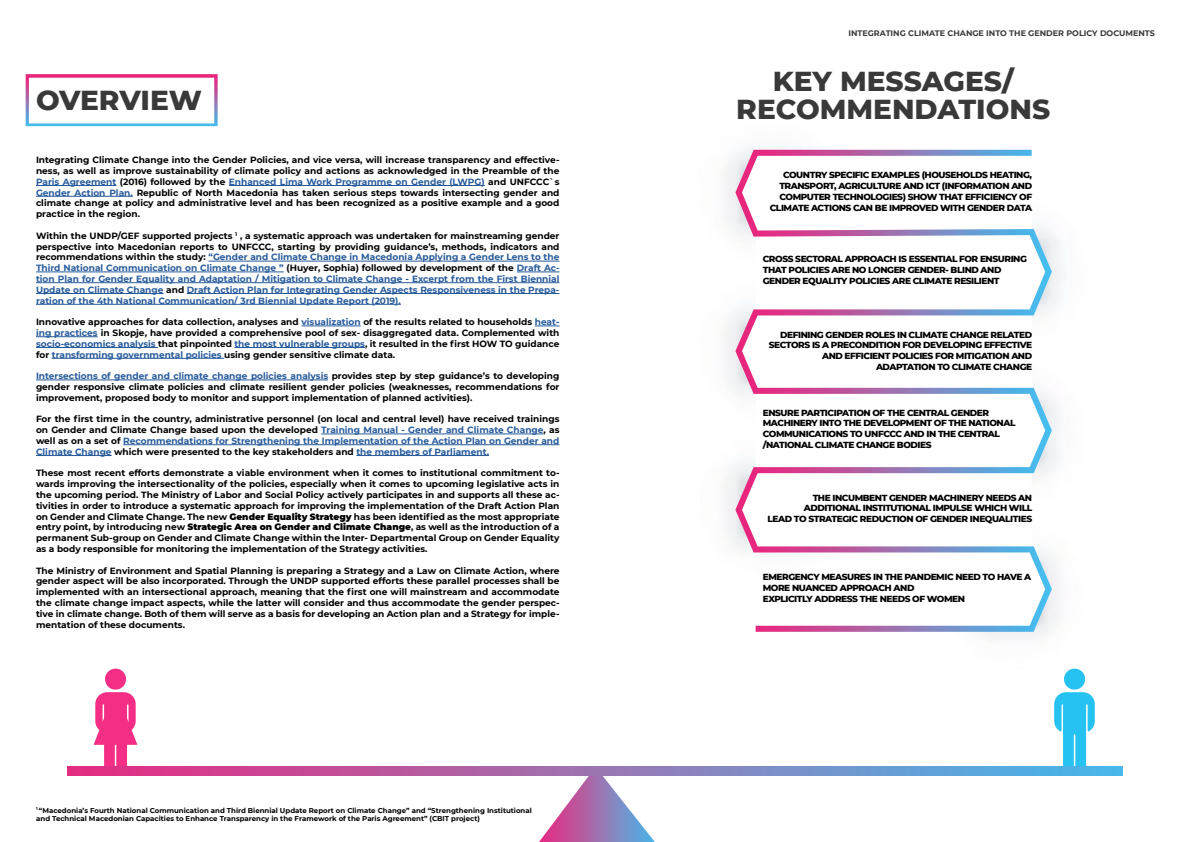
<style>
.page{position:relative;width:1191px;height:842px;background:#fff}
.page>*{position:absolute;margin:0;border:0;box-sizing:border-box;transform-origin:0 0}
.t1{font:800 28px/28px "Montserrat";color:#393939;text-align:center}
.t2{font:700 9px/10.8px "Montserrat";color:#000;text-align:justify}
.t3{font:800 9px/10.8px "Montserrat";letter-spacing:-.05em;color:#000;text-align:right}
.t4{font:700 9px/10.8px "Montserrat";color:#275b9b;text-align:justify}
.t5{font:700 8px "Montserrat";color:#393939}
.t6{font:700 7px/8.4px "Montserrat";color:#000}
.s1{color:#275b9b}
.s2{color:#000}
.s3{font-weight:900}
</style>
<div class="page">
<img style="left:940px;top:195px;width:152px;height:152px;border-radius:76px">
<img style="left:937px;top:357px;width:153px;height:153px;border-radius:76px">
<svg style="left:735px;top:150px;width:316px;height:482px"></svg>
<hr style="left:36px;top:185px;width:80px;height:1px;background:#275b9b">
<hr style="left:229px;top:185px;width:256px;height:1px;background:#275b9b">
<hr style="left:36px;top:196px;width:97px;height:1px;background:#275b9b">
<hr style="left:208px;top:261px;width:351px;height:1px;background:#275b9b">
<hr style="left:36px;top:272px;width:248px;height:1px;background:#275b9b">
<hr style="left:517px;top:272px;width:42px;height:1px;background:#275b9b">
<hr style="left:36px;top:282px;width:523px;height:1px;background:#275b9b">
<hr style="left:36px;top:293px;width:128px;height:1px;background:#275b9b">
<hr style="left:187px;top:293px;width:372px;height:1px;background:#275b9b">
<hr style="left:36px;top:304px;width:365px;height:1px;background:#275b9b">
<hr style="left:301px;top:326px;width:60px;height:1px;background:#275b9b">
<svg style="left:535px;top:326px;width:24px;height:1px"></svg>
<hr style="left:36px;top:336px;width:62px;height:1px;background:#275b9b">
<hr style="left:36px;top:347px;width:122px;height:1px;background:#275b9b">
<hr style="left:234px;top:347px;width:131px;height:1px;background:#275b9b">
<hr style="left:52px;top:358px;width:172px;height:1px;background:#275b9b">
<hr style="left:36px;top:380px;width:292px;height:1px;background:#275b9b">
<hr style="left:321px;top:434px;width:222px;height:1px;background:#275b9b">
<hr style="left:123px;top:444px;width:436px;height:1px;background:#275b9b">
<hr style="left:36px;top:455px;width:76px;height:1px;background:#275b9b">
<hr style="left:356px;top:455px;width:133px;height:1px;background:#275b9b">
<svg style="left:539px;top:775px;width:116px;height:67px"></svg>
<svg style="left:26px;top:74px;width:192px;height:52px"></svg>
<svg style="left:1054px;top:692px;width:40px;height:75px"></svg>
<div style="left:1064px;top:669px;width:21px;height:21px;background:#26c2f2;border-radius:50%"></div>
<div style="left:105px;top:669px;width:21px;height:21px;background:#f52e85;border-radius:50%"></div>
<svg style="left:94px;top:692px;width:43px;height:75px"></svg>
<svg style="left:68px;top:767px;width:1054px;height:8px"></svg>
<h1 class="t1" style="left:36px;top:85px;width:167px">OVERVIEW</h1>
<p class="t2" style="left:36px;top:154px;width:525px">Integrating Climate Change into the Gender Policies, and vice versa, will increase transparency and effective&shy;ness, as well as improve sustainability of climate policy and actions as acknowledged in the Preamble of the <span class="s1">Paris Agreement</span> (2016) followed by the <span class="s1">Enhanced Lima Work Programme on Gender (LWPG)</span> and UNFCCC`s <span class="s1">Gender Action Plan.</span> Republic of North Macedonia has taken serious steps towards intersecting gender and climate change at policy and administrative level and has been recognized as a positive example and a good practice in the region.</p>
<p class="t4" style="left:36px;top:230px;width:525px"><span class="s2">Within the UNDP/GEF supported projects</span> <sup>1</sup> <span class="s2">, a systematic approach was undertaken for mainstreaming gender perspective into Macedonian reports to UNFCCC, starting by providing guidance’s, methods, indicators and recommendations within the study:</span> “Gender and Climate Change in Macedonia Applying a Gender Lens to the Third National Communication on Climate Change ” <span class="s2">(Huyer, Sophia) followed by development of the</span> Draft Ac&shy;tion Plan for Gender Equality and Adaptation / Mitigation to Climate Change - Excerpt from the First Biennial Update on Climate Change <span class="s2">and</span> Draft Action Plan for Integrating Gender Aspects Responsiveness in the Prepa&shy;ration of the 4th National Communication/ 3rd Biennial Update Report (2019).</p>
<p class="t2" style="left:36px;top:316px;width:525px">Innovative approaches for data collection, analyses and <span class="s1">visualization</span> of the results related to households <span class="s1">heat&shy;ing practices</span> in Skopje, have provided a comprehensive pool of sex- disaggregated data. Complemented with <span class="s1">socio-economics analysis</span> that pinpointed <span class="s1">the most vulnerable groups</span>, it resulted in the first HOW TO guidance for <span class="s1">transforming governmental policies</span> using gender sensitive climate data.</p>
<p class="t2" style="left:36px;top:370px;width:525px"><span class="s1">Intersections of gender and climate change policies analysis</span> provides step by step guidance’s to developing gender responsive climate policies and climate resilient gender policies (weaknesses, recommendations for improvement, proposed body to monitor and support implementation of planned activities).</p>
<p class="t2" style="left:36px;top:413px;width:525px">For the first time in the country, administrative personnel (on local and central level) have received trainings on Gender and Climate Change based upon the developed <span class="s1">Training Manual - Gender and Climate Change</span>, as well as on a set of <span class="s1">Recommendations for Strengthening the Implementation of the Action Plan on Gender and Climate Change</span> which were presented to the key stakeholders and <span class="s1">the members of Parliament.</span></p>
<p class="t2" style="left:36px;top:467px;width:525px">These most recent efforts demonstrate a viable environment when it comes to institutional commitment to&shy;wards improving the intersectionality of the policies, especially when it comes to upcoming legislative acts in the upcoming period. The Ministry of Labor and Social Policy actively participates in and supports all these ac&shy;tivities in order to introduce a systematic approach for improving the implementation of the Draft Action Plan on Gender and Climate Change. The new <span class="s3">Gender Equality Strategy</span> has been identified as the most appropriate entry point, by introducing new <span class="s3">Strategic Area on Gender and Climate Change</span>, as well as the introduction of a permanent Sub-group on Gender and Climate Change within the Inter- Departmental Group on Gender Equality as a body responsible for monitoring the implementation of the Strategy activities.</p>
<p class="t2" style="left:36px;top:565px;width:525px">The Ministry of Environment and Spatial Planning is preparing a Strategy and a Law on Climate Action, where gender aspect will be also incorporated. Through the UNDP supported efforts these parallel processes shall be implemented with an intersectional approach, meaning that the first one will mainstream and accommodate the climate change impact aspects, while the latter will consider and thus accommodate the gender perspec&shy;tive in climate change. Both of them will serve as a basis for developing an Action plan and a Strategy for imple&shy;mentation of these documents.</p>
<p class="t6" style="left:36px;top:806px;width:497px"><sup>1</sup> “Macedonia’s Fourth National Communication and Third Biennial Update Report on Climate Change” and “Strengthening Institutional and Technical Macedonian Capacities to Enhance Transparency in the Framework of the Paris Agreement” (CBIT project)</p>
<p class="t5" style="left:848px;top:27px;width:308px">INTEGRATING CLIMATE CHANGE INTO THE GENDER POLICY DOCUMENTS</p>
<h1 class="t1" style="left:736px;top:66px;width:315px">KEY MESSAGES/<br>RECOMMENDATIONS</h1>
<p class="t3" style="left:770px;top:169px;width:264px">COUNTRY SPECIFIC EXAMPLES (HOUSEHOLDS HEATING, TRANSPORT, AGRICULTURE AND ICT (INFORMATION AND COMPUTER TECHNOLOGIES) SHOW THAT EFFICIENCY OF CLIMATE ACTIONS CAN BE IMPROVED WITH GENDER DATA</p>
<p class="t3" style="left:763px;top:253px;width:266px;text-align:left">CROSS SECTORAL APPROACH IS ESSENTIAL FOR ENSURING<br>THAT POLICIES ARE NO LONGER GENDER- BLIND AND<br>GENDER EQUALITY POLICIES ARE CLIMATE RESILIENT</p>
<p class="t3" style="left:769px;top:328px;width:265px">DEFINING GENDER ROLES IN CLIMATE CHANGE RELATED SECTORS IS A PRECONDITION FOR DEVELOPING EFFECTIVE AND EFFICIENT POLICIES FOR MITIGATION AND ADAPTATION TO CLIMATE CHANGE</p>
<p class="t3" style="left:763px;top:406px;width:254px;text-align:left">ENSURE PARTICIPATION OF THE CENTRAL GENDER MACHINERY INTO THE DEVELOPMENT OF THE NATIONAL COMMUNICATIONS TO UNFCCC AND IN THE CENTRAL /NATIONAL CLIMATE CHANGE BODIES</p>
<p class="t3" style="left:767px;top:491px;width:266px">THE INCUMBENT GENDER MACHINERY NEEDS AN<br>ADDITIONAL INSTITUTIONAL IMPULSE WHICH WILL<br>LEAD TO STRATEGIC REDUCTION OF GENDER INEQUALITIES</p>
<p class="t3" style="left:763px;top:571px;width:270px;text-align:left">EMERGENCY MEASURES IN THE PANDEMIC NEED TO HAVE A<br>MORE NUANCED APPROACH AND<br>EXPLICITLY ADDRESS THE NEEDS OF WOMEN</p>
</div>
